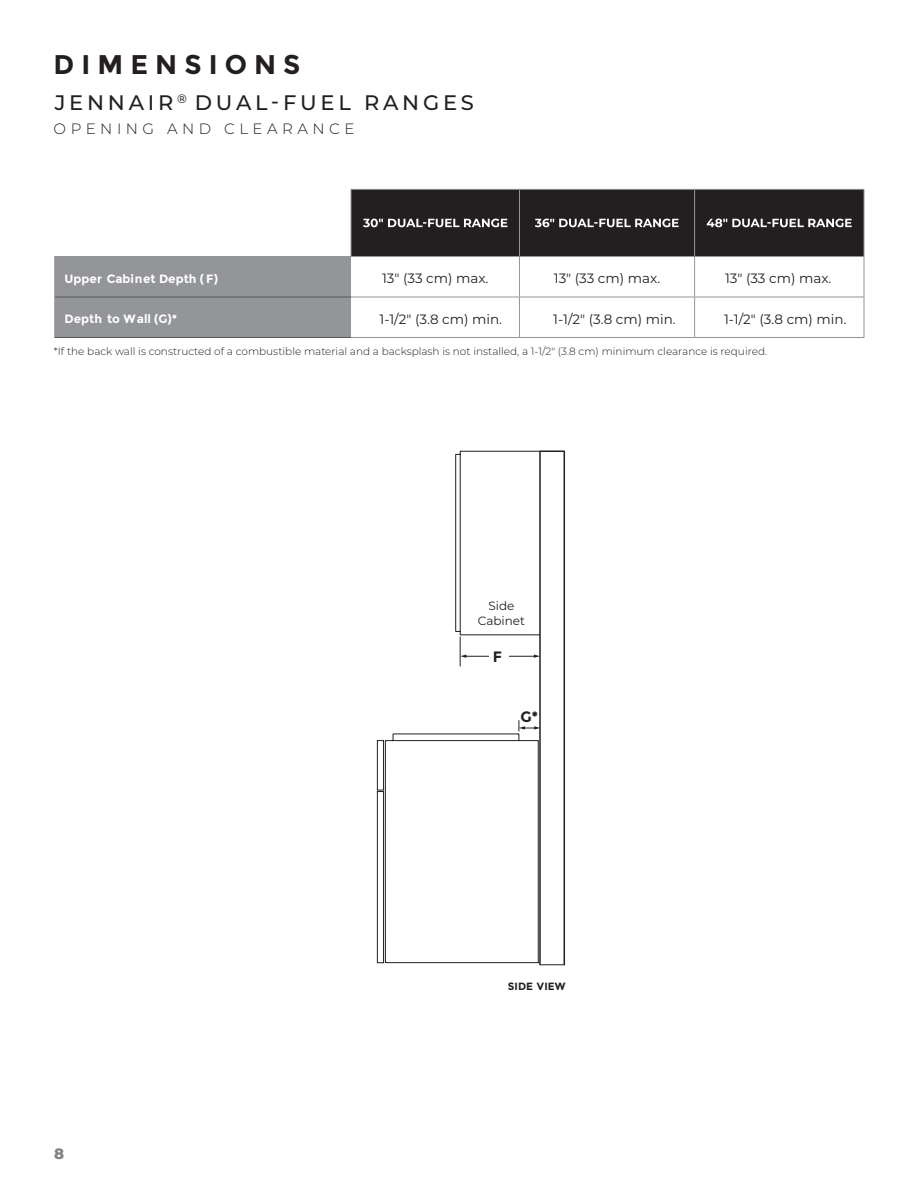
<style>
.page{position:relative;width:918px;height:1188px;background:#fff}
.page>*{position:absolute;margin:0;border:0;box-sizing:border-box;transform-origin:0 0}
.t1{font:700 27px "Montserrat";color:#231f20}
.t2{font:500 21px "Montserrat";letter-spacing:.18em;color:#231f20}
.t3{font:300 15px "Montserrat";letter-spacing:.3em;color:#231f20}
.t4{font:700 15px "Montserrat";color:#231f20}
.t5{font:800 15px "Montserrat";color:#808285}
.t6{font:13.5px "Montserrat";color:#231f20}
.t7{font:700 12px "Montserrat";color:#fff}
.t8{font:12px/14.4px "Montserrat";color:#231f20;text-align:center}
.t9{font:300 10.5px "Montserrat";color:#231f20}
.t10{font:700 10.5px "Montserrat";color:#231f20}
</style>
<div class="page">
<div style="left:351px;top:189px;width:168px;height:67px;background:#231f20"></div>
<div style="left:695px;top:189px;width:169px;height:67px;background:#231f20"></div>
<div style="left:519px;top:189px;width:176px;height:67px;background:#231f20"></div>
<div style="left:55px;top:257px;width:296px;height:80px;background:#939598"></div>
<hr style="left:54px;top:257px;width:1px;height:40px;background:#939598">
<hr style="left:54px;top:297px;width:1px;height:40px;background:#939598">
<hr style="left:694px;top:190px;width:1px;height:66px;background:#939598">
<hr style="left:864px;top:190px;width:1px;height:66px;background:#939598">
<hr style="left:519px;top:189px;width:176px;height:1px;background:#939598">
<hr style="left:695px;top:189px;width:169px;height:1px;background:#939598">
<hr style="left:55px;top:297px;width:296px;height:1px;background:#57585a">
<hr style="left:54px;top:337px;width:297px;height:1px;background:#57585a">
<hr style="left:54px;top:256px;width:297px;height:1px;background:#939598">
<hr style="left:351px;top:189px;width:168px;height:1px;background:#939598">
<hr style="left:351px;top:190px;width:1px;height:66px;background:#939598">
<hr style="left:519px;top:190px;width:1px;height:66px;background:#939598">
<hr style="left:351px;top:256px;width:168px;height:1px;background:#939598">
<hr style="left:519px;top:256px;width:176px;height:1px;background:#939598">
<hr style="left:519px;top:257px;width:1px;height:40px;background:#939598">
<hr style="left:695px;top:256px;width:169px;height:1px;background:#939598">
<hr style="left:694px;top:257px;width:1px;height:40px;background:#939598">
<hr style="left:864px;top:257px;width:1px;height:40px;background:#939598">
<hr style="left:351px;top:297px;width:168px;height:1px;background:#939598">
<hr style="left:519px;top:297px;width:176px;height:1px;background:#939598">
<hr style="left:519px;top:297px;width:1px;height:40px;background:#939598">
<hr style="left:695px;top:297px;width:169px;height:1px;background:#939598">
<hr style="left:694px;top:297px;width:1px;height:40px;background:#939598">
<hr style="left:864px;top:297px;width:1px;height:40px;background:#939598">
<hr style="left:351px;top:337px;width:168px;height:1px;background:#939598">
<hr style="left:519px;top:337px;width:176px;height:1px;background:#939598">
<hr style="left:695px;top:337px;width:169px;height:1px;background:#939598">
<svg style="left:363px;top:219px;width:144px;height:8px"></svg>
<svg style="left:535px;top:219px;width:144px;height:8px"></svg>
<svg style="left:707px;top:219px;width:145px;height:8px"></svg>
<svg style="left:455px;top:450px;width:110px;height:516px"></svg>
<div style="left:539px;top:450px;width:26px;height:515px;border:2px solid #231f20"></div>
<svg style="left:377px;top:636px;width:163px;height:327px"></svg>
<svg style="left:460px;top:655px;width:6px;height:3px"></svg>
<svg style="left:534px;top:655px;width:6px;height:3px"></svg>
<div style="left:489px;top:646px;width:20px;height:20px;background:#fff"></div>
<svg style="left:519px;top:720px;width:21px;height:11px"></svg>
<h1 class="t1" style="left:54px;top:54px;width:248px">D I M E N S I O N S</h1>
<h2 class="t2" style="left:55px;top:95px;width:421px">JENNAIR <sup>®</sup> DUAL-FUEL RANGES</h2>
<h3 class="t3" style="left:54px;top:121px;width:302px">OPENING AND CLEARANCE</h3>
<p class="t7" style="left:65px;top:273px;width:155px">Upper Cabinet Depth ( F)</p>
<p class="t6" style="left:382px;top:272px;width:108px">13" (33 cm) max.</p>
<p class="t6" style="left:554px;top:272px;width:108px">13" (33 cm) max.</p>
<p class="t6" style="left:725px;top:272px;width:108px">13" (33 cm) max.</p>
<p class="t7" style="left:65px;top:314px;width:114px">Depth to Wall (G)*</p>
<p class="t6" style="left:380px;top:312px;width:124px">1-1/2" (3.8 cm) min.</p>
<p class="t6" style="left:553px;top:312px;width:124px">1-1/2" (3.8 cm) min.</p>
<p class="t6" style="left:724px;top:312px;width:124px">1-1/2" (3.8 cm) min.</p>
<p class="t9" style="left:54px;top:346px;width:715px">*If the back wall is constructed of a combustible material and a backsplash is not installed, a 1-1/2" (3.8 cm) minimum clearance is required.</p>
<p class="t8" style="left:478px;top:599px;width:49px">Side<br>Cabinet</p>
<h3 class="t4" style="left:493px;top:650px;width:11px">F</h3>
<h3 class="t4" style="left:520px;top:711px;width:20px">G*</h3>
<h3 class="t5" style="left:54px;top:1145px;width:12px">8</h3>
<p class="t10" style="left:508px;top:982px;width:59px">SIDE VIEW</p>
</div>
